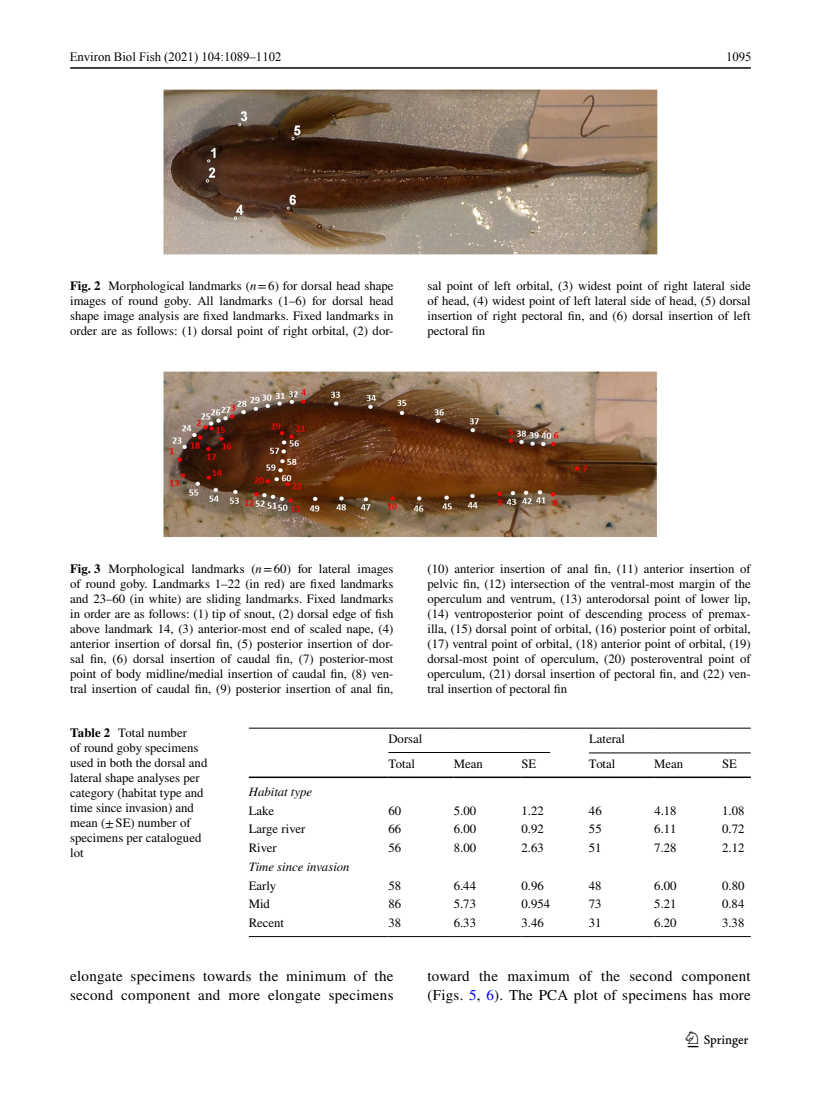
<style>
.page{position:relative;width:821px;height:1106px;background:#fff}
.page>*{position:absolute;margin:0;border:0;box-sizing:border-box;transform-origin:0 0}
.t1{font:22.5px "Springnew Regular 3";color:#000}
.t2{font:15px/18.8px "STIX";letter-spacing:.02em;color:#000}
.t3{font:12.75px/15px "STIX";color:#000;text-align:justify}
.t4{font:12.75px "Times New Roman";color:#000}
.t5{font:italic 12.75px "STIX";color:#000}
.t6{font:12.75px "Times New Roman PSMT3";color:#000}
.s1{font-weight:700}
.s2{font-style:italic}
.s3{color:#00f}
</style>
<div class="page">
<hr style="left:70px;top:67px;width:680px;height:2px;background:#000">
<hr style="left:249px;top:727px;width:139px;height:1px;background:#000">
<hr style="left:388px;top:727px;width:66px;height:1px;background:#000">
<hr style="left:454px;top:727px;width:67px;height:1px;background:#000">
<hr style="left:521px;top:727px;width:68px;height:1px;background:#000">
<hr style="left:589px;top:727px;width:65px;height:1px;background:#000">
<hr style="left:654px;top:727px;width:68px;height:1px;background:#000">
<svg style="left:722px;top:727px;width:28px;height:1px"></svg>
<hr style="left:249px;top:776px;width:139px;height:2px;background:#000">
<hr style="left:388px;top:776px;width:66px;height:2px;background:#000">
<hr style="left:454px;top:776px;width:67px;height:2px;background:#000">
<hr style="left:521px;top:776px;width:68px;height:2px;background:#000">
<hr style="left:589px;top:776px;width:65px;height:2px;background:#000">
<hr style="left:654px;top:776px;width:68px;height:2px;background:#000">
<hr style="left:722px;top:776px;width:28px;height:2px;background:#000">
<hr style="left:249px;top:936px;width:139px;height:1px;background:#000">
<hr style="left:388px;top:936px;width:66px;height:1px;background:#000">
<hr style="left:454px;top:936px;width:67px;height:1px;background:#000">
<hr style="left:521px;top:936px;width:68px;height:1px;background:#000">
<hr style="left:589px;top:936px;width:65px;height:1px;background:#000">
<hr style="left:654px;top:936px;width:68px;height:1px;background:#000">
<svg style="left:722px;top:936px;width:28px;height:1px"></svg>
<hr style="left:388px;top:752px;width:162px;height:1px;background:#000">
<hr style="left:589px;top:752px;width:161px;height:1px;background:#000">
<img style="left:164px;top:89px;width:493px;height:165px">
<img style="left:164px;top:371px;width:493px;height:167px">
<p class="t4" style="left:70px;top:52px;width:213px">Environ Biol Fish (2021) 104:1089–1102</p>
<p class="t6" style="left:726px;top:52px;width:27px">1095</p>
<p class="t3" style="left:70px;top:279px;width:325px"><span class="s1">Fig. 2</span> Morphological landmarks (<span class="s2">n</span>=6) for dorsal head shape images of round goby. All landmarks (1–6) for dorsal head shape image analysis are fixed landmarks. Fixed landmarks in order are as follows: (1) dorsal point of right orbital, (2) dor-</p>
<p class="t3" style="left:427px;top:278px;width:325px">sal point of left orbital, (3) widest point of right lateral side of head, (4) widest point of left lateral side of head, (5) dorsal insertion of right pectoral fin, and (6) dorsal insertion of left pectoral fin</p>
<p class="t3" style="left:70px;top:562px;width:325px"><span class="s1">Fig. 3</span> Morphological landmarks (<span class="s2">n</span>=60) for lateral images of round goby. Landmarks 1–22 (in red) are fixed landmarks and 23–60 (in white) are sliding landmarks. Fixed landmarks in order are as follows: (1) tip of snout, (2) dorsal edge of fish above landmark 14, (3) anterior-most end of scaled nape, (4) anterior insertion of dorsal fin, (5) posterior insertion of dor&shy;sal fin, (6) dorsal insertion of caudal fin, (7) posterior-most point of body midline/medial insertion of caudal fin, (8) ven&shy;tral insertion of caudal fin, (9) posterior insertion of anal fin,</p>
<p class="t3" style="left:427px;top:562px;width:325px">(10) anterior insertion of anal fin, (11) anterior insertion of pelvic fin, (12) intersection of the ventral-most margin of the operculum and ventrum, (13) anterodorsal point of lower lip, (14) ventroposterior point of descending process of premax&shy;illa, (15) dorsal point of orbital, (16) posterior point of orbital, (17) ventral point of orbital, (18) anterior point of orbital, (19) dorsal-most point of operculum, (20) posteroventral point of operculum, (21) dorsal insertion of pectoral fin, and (22) ven&shy;tral insertion of pectoral fin</p>
<p class="t3" style="left:70px;top:726px;width:139px;text-align:left"><span class="s1">Table 2</span> Total number<br>of round goby specimens used in both the dorsal and lateral shape analyses per category (habitat type and time since invasion) and mean (±SE) number of specimens per catalogued lot</p>
<p class="t3" style="left:388px;top:732px;width:35px">Dorsal</p>
<p class="t3" style="left:589px;top:732px;width:38px">Lateral</p>
<p class="t3" style="left:388px;top:756px;width:28px">Total</p>
<p class="t3" style="left:454px;top:756px;width:31px">Mean</p>
<p class="t3" style="left:521px;top:756px;width:16px">SE</p>
<p class="t3" style="left:589px;top:756px;width:28px">Total</p>
<p class="t3" style="left:654px;top:756px;width:31px">Mean</p>
<p class="t3" style="left:722px;top:756px;width:16px">SE</p>
<p class="t5" style="left:249px;top:783px;width:65px">Habitat type</p>
<p class="t3" style="left:249px;top:803px;width:27px">Lake</p>
<p class="t3" style="left:388px;top:803px;width:14px">60</p>
<p class="t3" style="left:454px;top:803px;width:24px">5.00</p>
<p class="t3" style="left:521px;top:803px;width:24px">1.22</p>
<p class="t3" style="left:589px;top:803px;width:14px">46</p>
<p class="t3" style="left:654px;top:803px;width:24px">4.18</p>
<p class="t3" style="left:722px;top:803px;width:24px">1.08</p>
<p class="t3" style="left:249px;top:822px;width:58px">Large river</p>
<p class="t3" style="left:388px;top:822px;width:14px">66</p>
<p class="t3" style="left:454px;top:822px;width:24px">6.00</p>
<p class="t3" style="left:521px;top:822px;width:24px">0.92</p>
<p class="t3" style="left:589px;top:822px;width:14px">55</p>
<p class="t3" style="left:654px;top:822px;width:24px">6.11</p>
<p class="t3" style="left:722px;top:822px;width:24px">0.72</p>
<p class="t3" style="left:249px;top:841px;width:30px">River</p>
<p class="t3" style="left:388px;top:841px;width:14px">56</p>
<p class="t3" style="left:454px;top:841px;width:24px">8.00</p>
<p class="t3" style="left:521px;top:841px;width:24px">2.63</p>
<p class="t3" style="left:589px;top:841px;width:14px">51</p>
<p class="t3" style="left:654px;top:841px;width:24px">7.28</p>
<p class="t3" style="left:722px;top:841px;width:24px">2.12</p>
<p class="t5" style="left:249px;top:857px;width:102px">Time since invasion</p>
<p class="t3" style="left:249px;top:878px;width:29px">Early</p>
<p class="t3" style="left:388px;top:878px;width:14px">58</p>
<p class="t3" style="left:454px;top:878px;width:24px">6.44</p>
<p class="t3" style="left:521px;top:878px;width:24px">0.96</p>
<p class="t3" style="left:589px;top:878px;width:14px">48</p>
<p class="t3" style="left:654px;top:878px;width:24px">6.00</p>
<p class="t3" style="left:722px;top:878px;width:24px">0.80</p>
<p class="t3" style="left:249px;top:897px;width:23px">Mid</p>
<p class="t3" style="left:388px;top:897px;width:14px">86</p>
<p class="t3" style="left:454px;top:897px;width:24px">5.73</p>
<p class="t3" style="left:521px;top:897px;width:30px">0.954</p>
<p class="t3" style="left:589px;top:897px;width:14px">73</p>
<p class="t3" style="left:654px;top:897px;width:24px">5.21</p>
<p class="t3" style="left:722px;top:897px;width:24px">0.84</p>
<p class="t3" style="left:249px;top:916px;width:37px">Recent</p>
<p class="t3" style="left:388px;top:916px;width:14px">38</p>
<p class="t3" style="left:454px;top:916px;width:24px">6.33</p>
<p class="t3" style="left:521px;top:916px;width:24px">3.46</p>
<p class="t3" style="left:589px;top:916px;width:14px">31</p>
<p class="t3" style="left:654px;top:916px;width:24px">6.20</p>
<p class="t3" style="left:722px;top:916px;width:24px">3.38</p>
<p class="t2" style="left:70px;top:968px;width:325px">elongate specimens towards the minimum of the second component and more elongate specimens</p>
<p class="t2" style="left:427px;top:968px;width:325px">toward the maximum of the second component (Figs. <span class="s3">5</span>, <span class="s3">6</span>). The PCA plot of specimens has more</p>
<h1 class="t1" style="left:687px;top:1031px;width:62px">1 3</h1>
</div>
